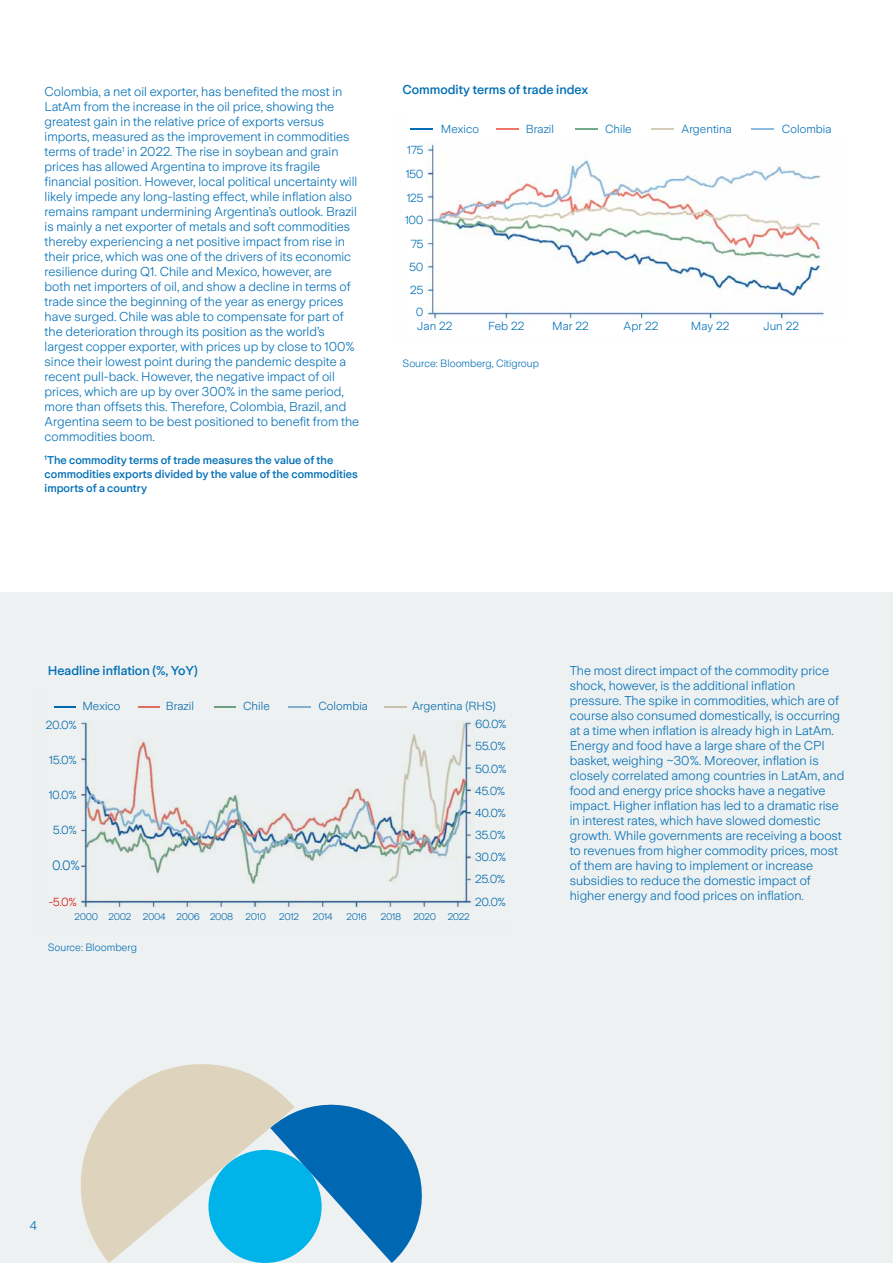
<style>
.page{position:relative;width:893px;height:1263px;background:#eef1f1}
.page>*{position:absolute;margin:0;border:0;box-sizing:border-box;transform-origin:0 0}
.t1{font:300 13.35px "Zurich Sans";color:#006fb6}
.t2{font:300 12.75px/15px "Zurich Sans";color:#006fb6}
.t3{font:500 12.75px "Zurich Sans";color:#006fb6}
.t4{font:300 11.7px/23px "Zurich Sans";letter-spacing:.005em;color:#006fb6;text-align:justify}
.t5{font:300 11.7px "Zurich Sans";color:#e51814}
.t6{font:500 11.25px/13.5px "Zurich Sans";color:#006fb6}
.t7{font:300 10.5px "Zurich Sans";color:#006fb6}
.t8{font:300 9.75px "Zurich Sans";letter-spacing:-.035em;color:#006fb6}
</style>
<div class="page">
<div style="left:0;top:0;width:893px;height:591px;background:#fff"></div>
<img style="left:413px;top:143px;width:417px;height:178px">
<div style="left:402px;top:139px;width:24px;height:179px;background:#fff"></div>
<svg style="left:410px;top:129px;width:23px;height:1px"></svg>
<svg style="left:496px;top:129px;width:23px;height:1px"></svg>
<svg style="left:575px;top:129px;width:23px;height:1px"></svg>
<svg style="left:651px;top:129px;width:22px;height:1px"></svg>
<svg style="left:751px;top:129px;width:23px;height:1px"></svg>
<img style="left:80px;top:720px;width:395px;height:188px">
<svg style="left:54px;top:706px;width:22px;height:1px"></svg>
<svg style="left:138px;top:706px;width:22px;height:1px"></svg>
<svg style="left:214px;top:706px;width:22px;height:1px"></svg>
<svg style="left:288px;top:706px;width:22px;height:1px"></svg>
<svg style="left:384px;top:706px;width:22px;height:1px"></svg>
<svg style="left:81px;top:1064px;width:200px;height:199px;fill:#ded3bd"></svg>
<svg style="left:270px;top:1094px;width:152px;height:169px"></svg>
<p class="t2" style="left:45px;top:85px;width:299px">Colombia, a net oil exporter, has benefited the most in</p>
<p class="t3" style="left:403px;top:83px;width:187px">Commodity terms of trade index</p>
<p class="t2" style="left:45px;top:100px;width:316px">LatAm from the increase in the oil price, showing the greatest gain in the relative price of exports versus imports, measured as the improvement in commodities terms of trade<sup>1</sup> in 2022. The rise in soybean and grain prices has allowed Argentina to improve its fragile financial position. However, local political uncertainty will likely impede any long-lasting effect, while inflation also remains rampant undermining Argentina’s outlook. Brazil is mainly a net exporter of metals and soft commodities thereby experiencing a net positive impact from rise in their price, which was one of the drivers of its economic resilience during Q1. Chile and Mexico, however, are both net importers of oil, and show a decline in terms of trade since the beginning of the year as energy prices have surged. Chile was able to compensate for part of the deterioration through its position as the world’s largest copper exporter, with prices up by close to 100% since their lowest point during the pandemic despite a recent pull-back. However, the negative impact of oil prices, which are up by over 300% in the same period, more than offsets this. Therefore, Colombia, Brazil, and Argentina seem to be best positioned to benefit from the commodities boom.</p>
<p class="t6" style="left:45px;top:454px;width:315px"><sup>1</sup>The commodity terms of trade measures the value of the commodities exports divided by the value of the commodities</p>
<p class="t6" style="left:45px;top:482px;width:104px">imports of a country</p>
<p class="t4" style="left:441px;top:118px;width:40px">Mexico</p>
<p class="t4" style="left:526px;top:118px;width:30px">Brazil</p>
<p class="t4" style="left:605px;top:118px;width:28px">Chile</p>
<p class="t4" style="left:681px;top:118px;width:52px">Argentina</p>
<p class="t4" style="left:782px;top:118px;width:51px">Colombia</p>
<p class="t4" style="left:406px;top:139px;width:19px;line-height:23.7px">175<br>150<br>125</p>
<p class="t4" style="left:405px;top:209px;width:20px;text-align:right">100<br>75<br>50<br>25<br>0</p>
<p class="t4" style="left:417px;top:315px;width:37px">Jan 22</p>
<p class="t4" style="left:488px;top:315px;width:38px">Feb 22</p>
<p class="t4" style="left:552px;top:315px;width:38px">Mar 22</p>
<p class="t4" style="left:624px;top:315px;width:36px">Apr 22</p>
<p class="t4" style="left:691px;top:315px;width:40px">May 22</p>
<p class="t4" style="left:763px;top:315px;width:37px">Jun 22</p>
<p class="t7" style="left:403px;top:358px;width:138px">Source: Bloomberg, Citigroup</p>
<p class="t3" style="left:48px;top:663px;width:151px">Headline inflation (%, YoY)</p>
<p class="t2" style="left:570px;top:663px;width:276px">The most direct impact of the commodity price shock, however, is the additional inflation pressure. The spike in commodities, which are of course also consumed domestically, is occurring at a time when inflation is already high in LatAm.<br>Energy and food have a large share of the CPI basket, weighing ~30%. Moreover, inflation is closely correlated among countries in LatAm, and food and energy price shocks have a negative impact. Higher inflation has led to a dramatic rise in interest rates, which have slowed domestic growth. While governments are receiving a boost to revenues from higher commodity prices, most of them are having to implement or increase subsidies to reduce the domestic impact of higher energy and food prices on inflation.</p>
<p class="t4" style="left:82px;top:695px;width:40px">Mexico</p>
<p class="t4" style="left:166px;top:695px;width:30px">Brazil</p>
<p class="t4" style="left:243px;top:695px;width:28px">Chile</p>
<p class="t4" style="left:318px;top:695px;width:51px">Colombia</p>
<p class="t4" style="left:412px;top:695px;width:85px">Argentina (RHS)</p>
<p class="t4" style="left:46px;top:714px;width:32px">20.0%</p>
<p class="t4" style="left:475px;top:712px;width:33px">60.0%</p>
<p class="t4" style="left:475px;top:735px;width:32px">55.0%</p>
<p class="t4" style="left:49px;top:748px;width:29px">15.0%</p>
<p class="t4" style="left:49px;top:783px;width:30px">10.0%</p>
<p class="t4" style="left:53px;top:819px;width:26px">5.0%</p>
<p class="t1" style="left:52px;top:858px;width:29px">0.0%</p>
<p class="t5" style="left:49px;top:895px;width:30px">-5.0%</p>
<p class="t8" style="left:75px;top:911px;width:160px">2000 2002 2004 2006 2008</p>
<p class="t8" style="left:246px;top:911px;width:22px">2010</p>
<p class="t8" style="left:279px;top:911px;width:21px">2012</p>
<p class="t8" style="left:313px;top:911px;width:21px">2014</p>
<p class="t8" style="left:347px;top:911px;width:22px">2016</p>
<p class="t8" style="left:381px;top:911px;width:22px">2018</p>
<p class="t8" style="left:413px;top:911px;width:58px">2020 2022</p>
<p class="t4" style="left:475px;top:757px;width:33px">50.0%</p>
<p class="t4" style="left:475px;top:779px;width:32px">45.0%<br>40.0%</p>
<p class="t4" style="left:475px;top:824px;width:33px;line-height:22.2px">35.0% 30.0% 25.0% 20.0%</p>
<p class="t7" style="left:48px;top:941px;width:91px">Source: Bloomberg</p>
<p class="t2" style="left:30px;top:1218px;width:9px">4</p>
</div>
